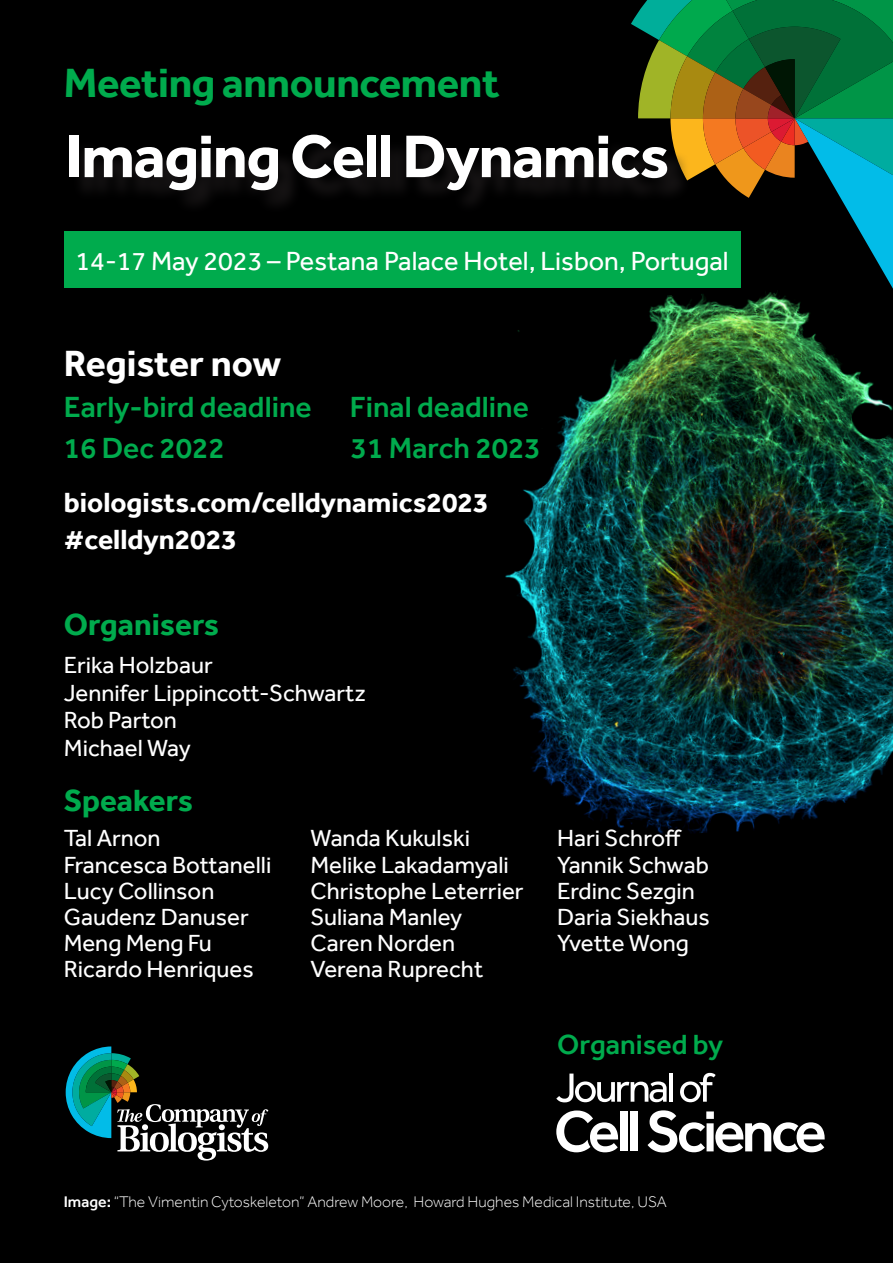
<style>
.page{position:relative;width:893px;height:1263px;background:#000}
.page>*{position:absolute;margin:0;border:0;box-sizing:border-box;transform-origin:0 0}
.t1{font:700 62.1px "Effra";letter-spacing:-.02em;color:#fff}
.t2{font:700 42px "Effra";letter-spacing:-.01em;color:#00ab4d}
.t3{font:700 37.5px "Effra";color:#fff}
.t4{font:700 31.5px "Effra";color:#00ab4d}
.t5{font:500 30px "Effra";color:#00ab4d}
.t6{font:700 28.5px "Effra";color:#fff}
.t7{font:500 28.5px "Effra";color:#00ab4d}
.t8{font:27px "Effra";color:#fff}
.t9{font:24px "Effra";color:#fff}
.t10{font:300 15.75px "Effra";color:#fff}
.s1{font-weight:500}
</style>
<div class="page">
<img style="left:456px;top:287px;width:437px;height:547px">
<svg style="left:684px;top:213px;width:209px;height:97px"></svg>
<svg style="left:631px;top:0;width:262px;height:213px"></svg>
<svg style="left:66px;top:1046px;width:202px;height:114px"></svg>
<svg style="left:556px;top:1110px;width:62px;height:42px"></svg>
<div style="left:620px;top:1111px;width:7px;height:40px;background:#fff"></div>
<div style="left:630px;top:1111px;width:7px;height:40px;background:#fff"></div>
<svg style="left:647px;top:1110px;width:178px;height:42px"></svg>
<svg style="left:556px;top:1073px;width:111px;height:29px"></svg>
<hr style="left:669px;top:1073px;width:3px;height:29px;background:#fff">
<svg style="left:680px;top:1073px;width:36px;height:29px"></svg>
<div style="left:72px;top:138px;width:619px;height:77px;background:#050404"></div>
<div style="left:64px;top:231px;width:676px;height:56px;background:#00ab4d"></div>
<div style="left:0;top:385px;width:527px;height:90px;background:#000"></div>
<p class="t2" style="left:64px;top:58px;width:437px">Meeting announcement</p>
<p class="t1" style="left:65px;top:119px;width:606px">Imaging Cell Dynamics</p>
<p class="t8" style="left:76px;top:245px;width:655px">14-17 May 2023 – Pestana Palace Hotel, Lisbon, Portugal</p>
<p class="t3" style="left:64px;top:341px;width:219px">Register now</p>
<p class="t5" style="left:64px;top:389px;width:249px">Early-bird deadline</p>
<p class="t5" style="left:350px;top:389px;width:181px">Final deadline</p>
<p class="t5" style="left:64px;top:430px;width:163px">16 Dec 2022</p>
<p class="t5" style="left:351px;top:430px;width:192px">31 March 2023</p>
<p class="t6" style="left:64px;top:486px;width:426px">biologists.com/celldynamics2023</p>
<p class="t6" style="left:64px;top:522px;width:175px">#celldyn2023</p>
<p class="t4" style="left:64px;top:605px;width:157px">Organisers</p>
<p class="t9" style="left:64px;top:651px;width:150px">Erika Holzbaur</p>
<p class="t9" style="left:64px;top:679px;width:304px">Jennifer Lippincott-Schwartz</p>
<p class="t9" style="left:64px;top:706px;width:115px">Rob Parton</p>
<p class="t9" style="left:64px;top:734px;width:129px">Michael Way</p>
<p class="t4" style="left:64px;top:781px;width:131px">Speakers</p>
<p class="t9" style="left:64px;top:824px;width:98px">Tal Arnon</p>
<p class="t9" style="left:64px;top:850px;width:209px">Francesca Bottanelli</p>
<p class="t9" style="left:64px;top:877px;width:152px">Lucy Collinson</p>
<p class="t9" style="left:64px;top:903px;width:187px">Gaudenz Danuser</p>
<p class="t9" style="left:64px;top:929px;width:150px">Meng Meng Fu</p>
<p class="t9" style="left:64px;top:955px;width:192px">Ricardo Henriques</p>
<p class="t9" style="left:311px;top:824px;width:161px">Wanda Kukulski</p>
<p class="t9" style="left:311px;top:850px;width:200px">Melike Lakadamyali</p>
<p class="t9" style="left:311px;top:877px;width:215px">Christophe Leterrier</p>
<p class="t9" style="left:311px;top:903px;width:153px">Suliana Manley</p>
<p class="t9" style="left:311px;top:929px;width:146px">Caren Norden</p>
<p class="t9" style="left:311px;top:955px;width:174px">Verena Ruprecht</p>
<p class="t9" style="left:557px;top:824px;width:126px">Hari Schroff</p>
<p class="t9" style="left:557px;top:850px;width:153px">Yannik Schwab</p>
<p class="t9" style="left:557px;top:877px;width:139px">Erdinc Sezgin</p>
<p class="t9" style="left:557px;top:903px;width:154px">Daria Siekhaus</p>
<p class="t9" style="left:557px;top:929px;width:133px">Yvette Wong</p>
<p class="t7" style="left:557px;top:1027px;width:167px">Organised by</p>
<p class="t10" style="left:64px;top:1192px;width:604px"><span class="s1">Image:</span> “The Vimentin Cytoskeleton” Andrew Moore, Howard Hughes Medical Institute, USA</p>
</div>
